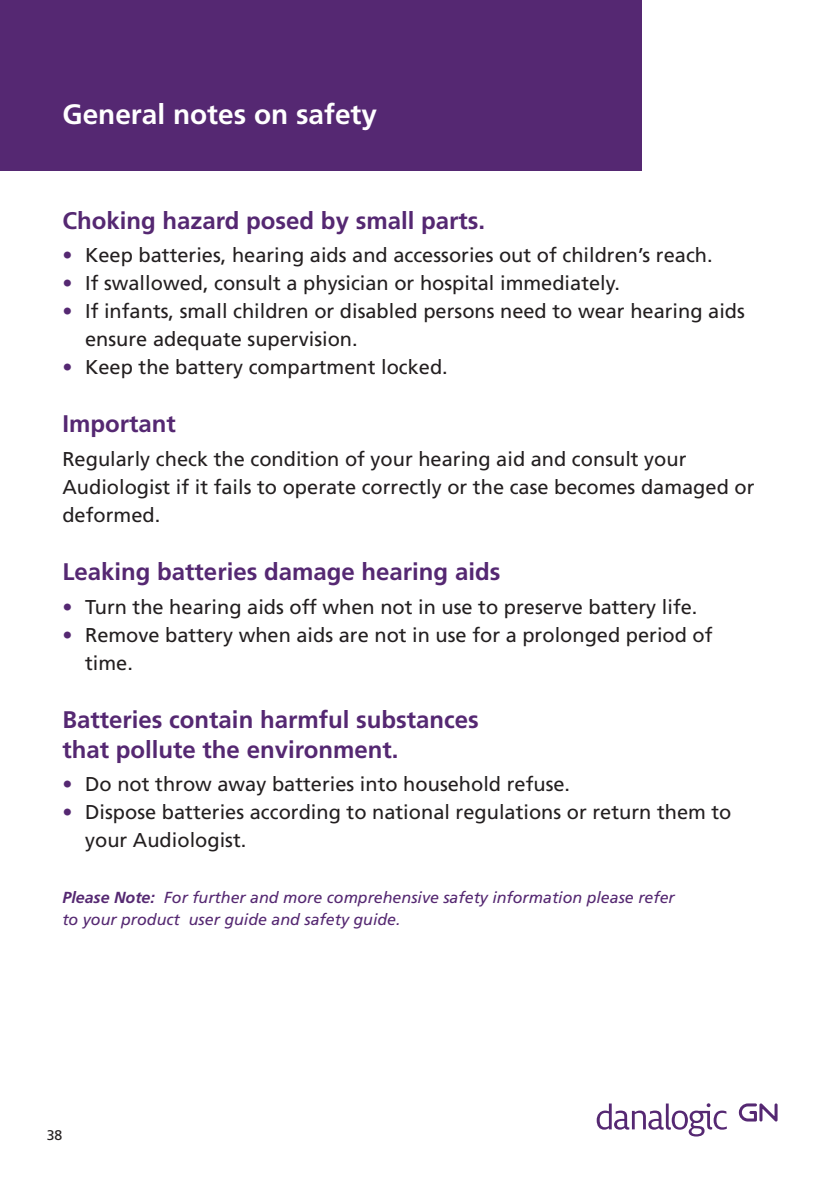
<style>
.page{position:relative;width:840px;height:1191px;background:#fff}
.page>*{position:absolute;margin:0;border:0;box-sizing:border-box;transform-origin:0 0}
.t1{font:700 28px "Frutiger";color:#fff}
.t2{font:700 24px/30px "Frutiger";color:#552872}
.t3{font:20px/28px "Frutiger";color:#231f20}
.t4{font:italic 16px/22px "Frutiger";color:#552872}
.t5{font:14px "Frutiger";color:#231f20}
.s1{color:#552872}
.s2{font-weight:700}
</style>
<div class="page">
<svg style="left:738px;top:1103px;width:39px;height:18px"></svg>
<svg style="left:596px;top:1103px;width:130px;height:33px"></svg>
<div style="left:0;top:0;width:641px;height:170px;background:#552872"></div>
<p class="t1" style="left:62px;top:98px;width:316px">General notes on safety</p>
<p class="t2" style="left:62px;top:205px;width:424px">Choking hazard posed by small parts.</p>
<p class="t3" style="left:62px;top:241px;width:651px"><span class="s1">•</span> Keep batteries, hearing aids and accessories out of children’s reach.</p>
<p class="t3" style="left:62px;top:269px;width:558px"><span class="s1">•</span> If swallowed, consult a physician or hospital immediately.</p>
<p class="t3" style="left:85px;top:297px;width:661px;text-indent:-23px"><span class="s1">•</span> If infants, small children or disabled persons need to wear hearing aids ensure adequate supervision.</p>
<p class="t3" style="left:62px;top:353px;width:386px"><span class="s1">•</span> Keep the battery compartment locked.</p>
<p class="t2" style="left:62px;top:409px;width:115px">Important</p>
<p class="t3" style="left:62px;top:445px;width:693px">Regularly check the condition of your hearing aid and consult your<br>Audiologist if it fails to operate correctly or the case becomes damaged or deformed.</p>
<p class="t2" style="left:62px;top:556px;width:439px">Leaking batteries damage hearing aids</p>
<p class="t3" style="left:62px;top:592px;width:636px"><span class="s1">•</span> Turn the hearing aids off when not in use to preserve battery life.</p>
<p class="t3" style="left:85px;top:620px;width:628px;text-indent:-23px"><span class="s1">•</span> Remove battery when aids are not in use for a prolonged period of time.</p>
<p class="t2" style="left:62px;top:704px;width:418px">Batteries contain harmful substances that pollute the environment.</p>
<p class="t3" style="left:62px;top:770px;width:509px"><span class="s1">•</span> Do not throw away batteries into household refuse.</p>
<p class="t3" style="left:85px;top:798px;width:647px;text-indent:-23px"><span class="s1">•</span> Dispose batteries according to national regulations or return them to your Audiologist.</p>
<p class="t4" style="left:62px;top:886px;width:613px"><span class="s2">Please Note:</span> For further and more comprehensive safety information please refer to your product user guide and safety guide.</p>
<p class="t5" style="left:47px;top:1126px;width:17px">38</p>
</div>
